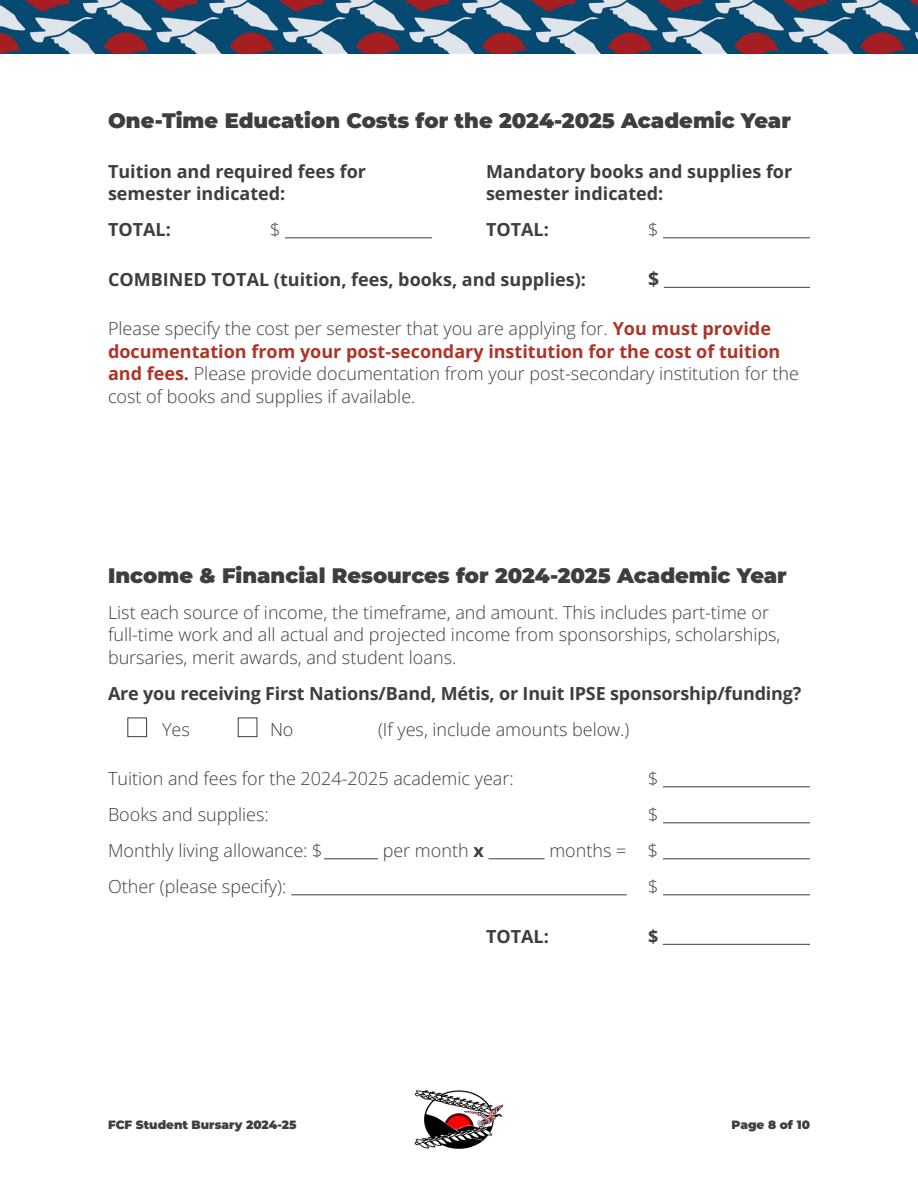
<style>
.page{position:relative;width:918px;height:1188px;background:#fff}
.page>*{position:absolute;margin:0;border:0;box-sizing:border-box;transform-origin:0 0}
.t1{font:900 21px "Montserrat";color:#3e3e3f}
.COPY{font:700 19.5px "Open Sans";color:#3e3e3f}
.COPY-2{font:18px/22.5px "Open Sans";color:#3e3e3f}
.COPY-3{font:700 18px "Open Sans";color:#3e3e3f}
.t2{font:900 12px "Montserrat";color:#3e3e3f}
.s1{font-weight:700;color:#ad3427}
.s2{font-weight:700}
</style>
<div class="page">
<img style="left:0;top:0;width:918px;height:54px">
<img style="left:414px;top:1090px;width:90px;height:59px">
<hr style="left:285px;top:237px;width:147px;height:1px;background:#3e3e3f">
<hr style="left:663px;top:237px;width:147px;height:1px;background:#3e3e3f">
<hr style="left:664px;top:287px;width:146px;height:1px;background:#3e3e3f">
<hr style="left:663px;top:786px;width:147px;height:1px;background:#3e3e3f">
<hr style="left:663px;top:822px;width:147px;height:1px;background:#3e3e3f">
<hr style="left:324px;top:858px;width:54px;height:1px;background:#3e3e3f">
<hr style="left:488px;top:858px;width:57px;height:1px;background:#3e3e3f">
<hr style="left:663px;top:858px;width:147px;height:1px;background:#3e3e3f">
<hr style="left:291px;top:894px;width:336px;height:1px;background:#3e3e3f">
<hr style="left:663px;top:894px;width:147px;height:1px;background:#3e3e3f">
<hr style="left:663px;top:944px;width:147px;height:1px;background:#3e3e3f">
<div style="left:127px;top:718px;width:20px;height:19px;background:#fff;border:1px solid #3e3e3f"></div>
<div style="left:238px;top:718px;width:19px;height:19px;background:#fff;border:1px solid #3e3e3f"></div>
<h2 class="t1" style="left:108px;top:107px;width:684px">One-Time Education Costs for the 2024-2025 Academic Year</h2>
<p class="COPY-3" style="left:108px;top:159px;width:260px">Tuition and required fees for</p>
<p class="COPY-3" style="left:486px;top:159px;width:308px">Mandatory books and supplies for</p>
<p class="COPY-3" style="left:108px;top:181px;width:179px">semester indicated:</p>
<p class="COPY-3" style="left:486px;top:181px;width:179px">semester indicated:</p>
<p class="COPY-3" style="left:108px;top:217px;width:64px">TOTAL:</p>
<p class="COPY-2" style="left:270px;top:218px;width:12px">$</p>
<p class="COPY-3" style="left:486px;top:217px;width:64px">TOTAL:</p>
<p class="COPY-2" style="left:648px;top:218px;width:12px">$</p>
<p class="COPY-3" style="left:108px;top:267px;width:480px">COMBINED TOTAL (tuition, fees, books, and supplies):</p>
<p class="COPY" style="left:648px;top:265px;width:13px">$</p>
<p class="COPY-2" style="left:108px;top:317px;width:693px">Please specify the cost per semester that you are applying for. <span class="s1">You must provide documentation from your post-secondary institution for the cost of tuition and fees.</span> Please provide documentation from your post-secondary institution for the cost of books and supplies if available.</p>
<h2 class="t1" style="left:108px;top:561px;width:680px">Income &amp; Financial Resources for 2024-2025 Academic Year</h2>
<p class="COPY-2" style="left:108px;top:601px;width:674px">List each source of income, the timeframe, and amount. This includes part-time or full-time work and all actual and projected income from sponsorships, scholarships, bursaries, merit awards, and student loans.</p>
<p class="COPY-3" style="left:108px;top:681px;width:695px">Are you receiving First Nations/Band, Métis, or Inuit IPSE sponsorship/funding?</p>
<p class="COPY-2" style="left:162px;top:718px;width:29px">Yes</p>
<p class="COPY-2" style="left:270px;top:718px;width:25px">No</p>
<p class="COPY-2" style="left:378px;top:718px;width:253px">(If yes, include amounts below.)</p>
<p class="COPY-2" style="left:108px;top:767px;width:407px">Tuition and fees for the 2024-2025 academic year:</p>
<p class="COPY-2" style="left:648px;top:767px;width:12px">$</p>
<p class="COPY-2" style="left:108px;top:803px;width:162px">Books and supplies:</p>
<p class="COPY-2" style="left:648px;top:803px;width:12px">$</p>
<p class="COPY-2" style="left:108px;top:839px;width:216px">Monthly living allowance: $</p>
<p class="COPY-2" style="left:383px;top:839px;width:103px">per month <span class="s2">x</span></p>
<p class="COPY-2" style="left:549px;top:839px;width:110px">months = $</p>
<p class="COPY-2" style="left:108px;top:875px;width:180px">Other (please specify):</p>
<p class="COPY-2" style="left:648px;top:875px;width:12px">$</p>
<p class="COPY-3" style="left:486px;top:924px;width:64px">TOTAL:</p>
<p class="COPY-3" style="left:648px;top:924px;width:12px">$</p>
<p class="t2" style="left:108px;top:1117px;width:190px">FCF Student Bursary 2024-25</p>
<p class="t2" style="left:732px;top:1117px;width:80px">Page 8 of 10</p>
</div>
